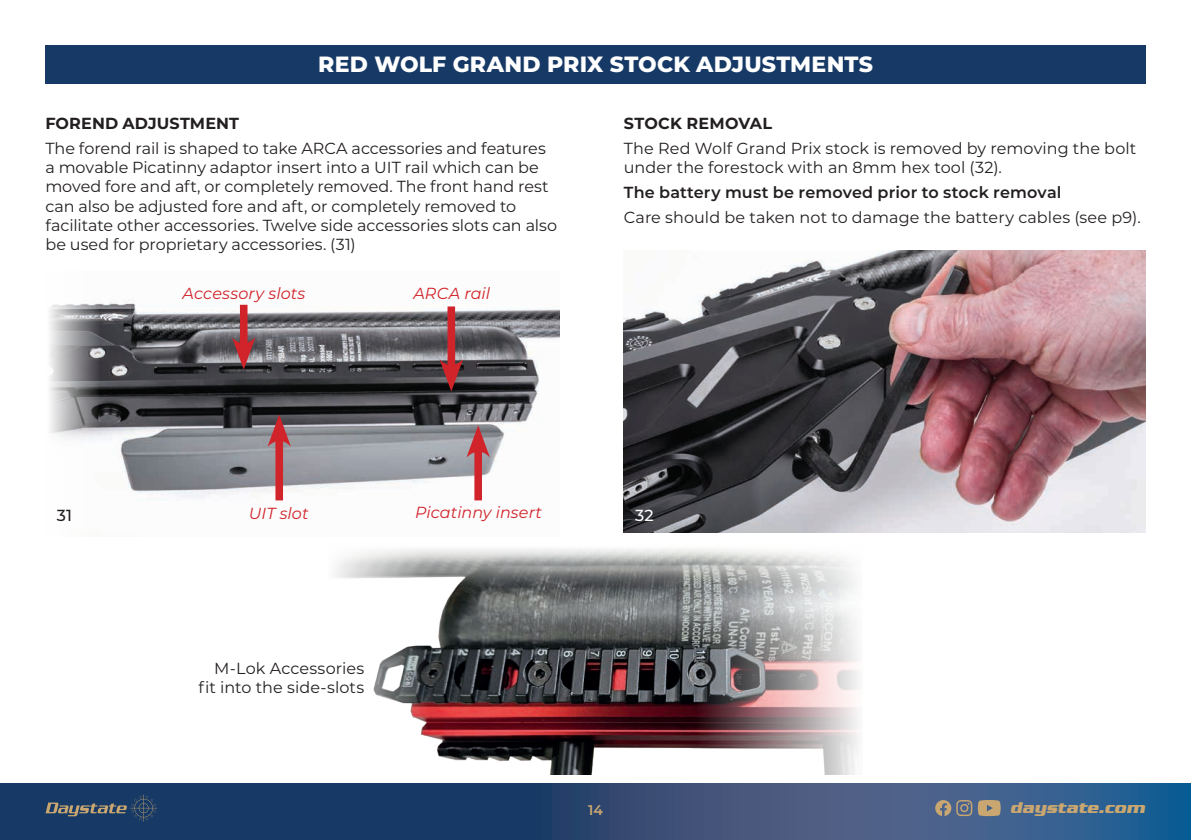
<style>
.page{position:relative;width:1191px;height:840px;background:#fff}
.page>*{position:absolute;margin:0;border:0;box-sizing:border-box;transform-origin:0 0}
.t1{font:800 22px "Montserrat";letter-spacing:.01em;color:#fff}
.t2{font:16px/19.2px "Montserrat";color:#231f20}
.t3{font:italic 16px "Montserrat";letter-spacing:.005em;color:#d1232a}
.t4{font:600 16px "Montserrat";letter-spacing:.01em;color:#231f20}
.t5{font:700 16px "Montserrat";letter-spacing:.01em;color:#231f20}
.t6{font:italic 700 16px "Serpentine";letter-spacing:.005em;color:#caa770}
.t7{font:500 16px "Montserrat";color:#231f20}
.t8{font:500 16px "Montserrat";color:#fff}
.t9{font:600 14px "Montserrat";color:#caa770}
</style>
<div class="page">
<svg style="left:0;top:783px;width:1191px;height:56px;background:#2a4b76"></svg>
<svg style="left:45px;top:794px;width:112px;height:27px;background:#334b66"></svg>
<svg style="left:935px;top:799px;width:65px;height:16px"></svg>
<img style="left:624px;top:250px;width:521px;height:281px">
<div style="left:45px;top:45px;width:1100px;height:39px;background:#163965"></div>
<img style="left:49px;top:299px;width:510px;height:202px">
<div style="left:474px;top:444px;width:8px;height:56px;background:#d1232a"></div>
<svg style="left:466px;top:425px;width:24px;height:32px"></svg>
<div style="left:275px;top:433px;width:8px;height:67px;background:#d1232a"></div>
<svg style="left:267px;top:414px;width:24px;height:32px"></svg>
<div style="left:447px;top:306px;width:8px;height:66px;background:#d1232a"></div>
<svg style="left:439px;top:359px;width:24px;height:32px"></svg>
<div style="left:240px;top:304px;width:7px;height:46px;background:#d1232a"></div>
<svg style="left:232px;top:337px;width:23px;height:32px"></svg>
<img style="left:427px;top:549px;width:269px;height:225px">
<svg style="left:696px;top:549px;width:162px;height:226px"></svg>
<svg style="left:335px;top:549px;width:92px;height:187px"></svg>
<h1 class="t1" style="left:318px;top:48px;width:556px">RED WOLF GRAND PRIX STOCK ADJUSTMENTS</h1>
<p class="t5" style="left:45px;top:112px;width:195px">FOREND ADJUSTMENT</p>
<p class="t2" style="left:45px;top:138px;width:513px">The forend rail is shaped to take ARCA accessories and features a movable Picatinny adaptor insert into a UIT rail which can be moved fore and aft, or completely removed. The front hand rest can also be adjusted fore and aft, or completely removed to facilitate other accessories. Twelve side accessories slots can also be used for proprietary accessories. (31)</p>
<p class="t3" style="left:183px;top:282px;width:124px">Accessory slots</p>
<p class="t3" style="left:413px;top:282px;width:78px">ARCA rail</p>
<p class="t5" style="left:624px;top:112px;width:150px">STOCK REMOVAL</p>
<p class="t2" style="left:624px;top:138px;width:514px">The Red Wolf Grand Prix stock is removed by removing the bolt under the forestock with an 8mm hex tool (32).</p>
<p class="t4" style="left:624px;top:181px;width:439px">The battery must be removed prior to stock removal</p>
<p class="t2" style="left:624px;top:207px;width:518px">Care should be taken not to damage the battery cables (see p9).</p>
<p class="t3" style="left:249px;top:501px;width:61px">UIT slot</p>
<p class="t3" style="left:415px;top:501px;width:128px">Picatinny insert</p>
<p class="t7" style="left:57px;top:503px;width:17px">31</p>
<p class="t8" style="left:635px;top:503px;width:20px">32</p>
<p class="t2" style="left:198px;top:657px;width:167px;text-align:right">M-Lok Accessories fit into the side-slots</p>
<p class="t9" style="left:588px;top:799px;width:16px">14</p>
<p class="t6" style="left:1010px;top:799px;width:136px">daystate.com</p>
</div>
